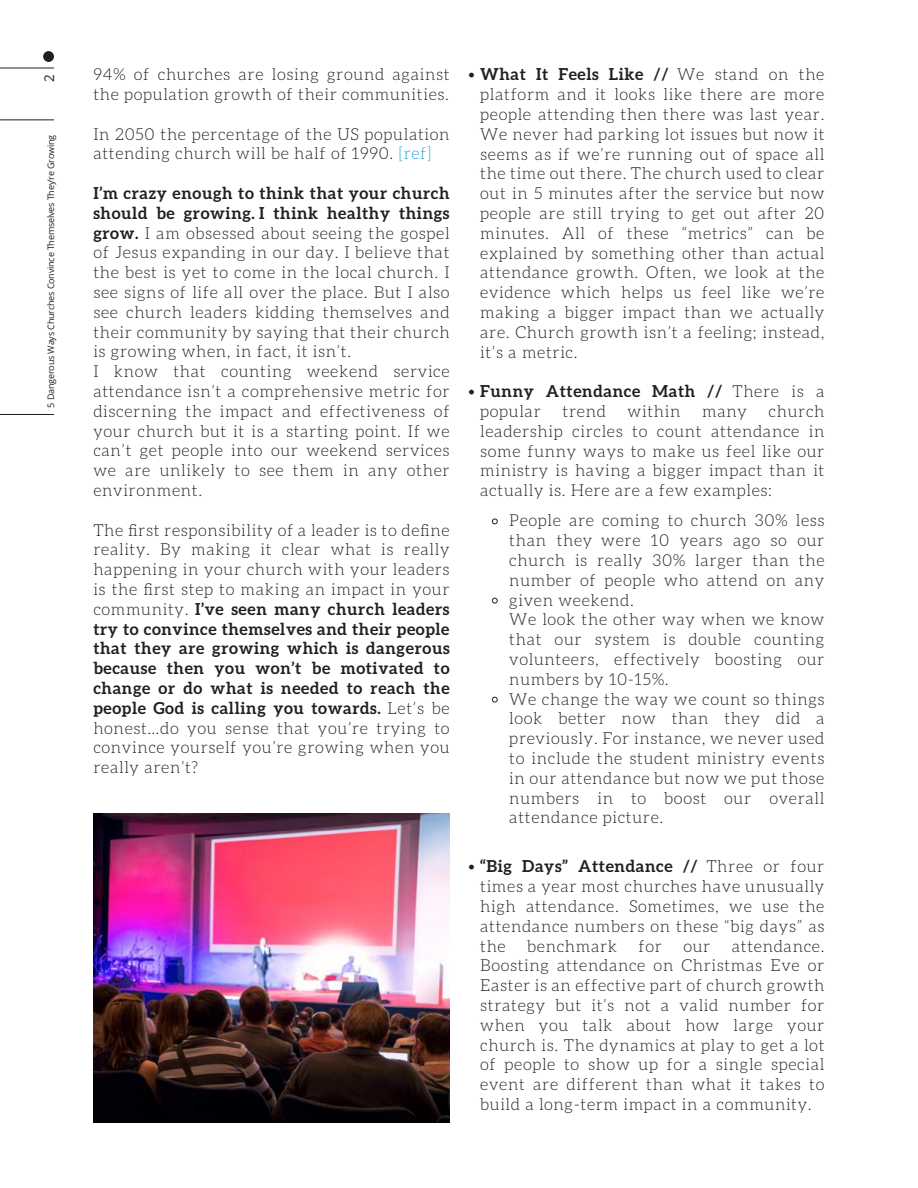
<style>
.page{position:relative;width:918px;height:1188px;background:#fff}
.page>*{position:absolute;margin:0;border:0;box-sizing:border-box;transform-origin:0 0}
.t1{font:300 16.5px/19.8px "Aleo";letter-spacing:.04em;color:#231f20;text-align:justify}
.t2{font:700 16.5px/19.8px "Aleo";letter-spacing:.04em;color:#231f20}
.t3{font:13.5px "Open Sans";color:#231f20}
.t4{font:9px "Open Sans";letter-spacing:-.02em;color:#231f20}
.s1{color:#26a4db}
.s2{font-weight:700}
.s3{font-weight:300}
</style>
<div class="page">
<svg style="left:491px;top:518px;width:7px;height:7px"></svg>
<svg style="left:491px;top:597px;width:7px;height:7px"></svg>
<svg style="left:491px;top:696px;width:7px;height:7px"></svg>
<hr style="left:0;top:120px;width:54px;height:1px;background:#231f20">
<hr style="left:0;top:68px;width:54px;height:1px;background:#231f20">
<hr style="left:0;top:414px;width:54px;height:1px;background:#231f20">
<div style="left:43px;top:51px;width:11px;height:11px;background:#231f20;border-radius:50%"></div>
<img style="left:93px;top:814px;width:357px;height:309px">
<p class="t3" style="left:40px;top:82px;width:9px;rotate:-90deg">2</p>
<p class="t4" style="left:45px;top:408px;width:274px;rotate:-90deg">5 Dangerous Ways Churches Convince Themselves They’re Growing</p>
<p class="t1" style="left:93px;top:64px;width:358px">94% of churches are losing ground against the population growth of their communities.</p>
<p class="t1" style="left:93px;top:124px;width:358px">In 2050 the percentage of the US population attending church will be half of 1990. <span class="s1">[ref]</span></p>
<p class="t1" style="left:93px;top:183px;width:358px;text-align:left"><span class="s2">I’m crazy enough to think that your church should be growing. I think healthy things grow.</span> I am obsessed about seeing the gospel of Jesus expanding in our day. I believe that the best is yet to come in the local church. I see signs of life all over the place. But I also see church leaders kidding themselves and their community by saying that their church is growing when, in fact, it isn’t.<br>I know that counting weekend service attendance isn’t a comprehensive metric for discerning the impact and effectiveness of your church but it is a starting point. If we can’t get people into our weekend services we are unlikely to see them in any other environment.</p>
<p class="t1" style="left:93px;top:520px;width:358px">The first responsibility of a leader is to define reality. By making it clear what is really happening in your church with your leaders is the first step to making an impact in your community. <span class="s2">I’ve seen many church leaders try to convince themselves and their people that they are growing which is dangerous because then you won’t be motivated to change or do what is needed to reach the people God is calling you towards.</span> Let’s be honest…do you sense that you’re trying to convince yourself you’re growing when you really aren’t?</p>
<p class="t1" style="left:480px;top:65px;width:346px;text-indent:-12px">• <span class="s2">What It Feels Like //</span> We stand on the platform and it looks like there are more people attending then there was last year.<br>We never had parking lot issues but now it seems as if we’re running out of space all the time out there. The church used to clear out in 5 minutes after the service but now people are still trying to get out after 20 minutes. All of these “metrics” can be explained by something other than actual attendance growth. Often, we look at the evidence which helps us feel like we’re making a bigger impact than we actually are. Church growth isn’t a feeling; instead, it’s a metric.</p>
<p class="t2" style="left:480px;top:381px;width:346px;text-indent:-12px"><span class="s3">•</span> Funny Attendance Math // <span class="s3">There is a popular</span></p>
<p class="t1" style="left:563px;top:401px;width:45px">trend</p>
<p class="t1" style="left:628px;top:401px;width:54px">within</p>
<p class="t1" style="left:702px;top:401px;width:46px">many</p>
<p class="t1" style="left:480px;top:401px;width:346px;text-indent:288px">church leadership circles to count attendance in some funny ways to make us feel like our ministry is having a bigger impact than it actually is. Here are a few examples:</p>
<p class="t1" style="left:509px;top:511px;width:317px;text-align:left">People are coming to church 30% less than they were 10 years ago so our church is really 30% larger than the number of people who attend on any given weekend.<br>We look the other way when we know that our system is double counting volunteers, effectively boosting our numbers by 10-15%.<br>We change the way we count so things look better now than they did a previously. For instance, we never used to include the student ministry events in our attendance but now we put those numbers in to boost our overall attendance picture.</p>
<p class="t1" style="left:480px;top:857px;width:346px;text-indent:-12px">• <span class="s2">“Big Days” Attendance //</span> Three or four times a year most churches have unusually high attendance. Sometimes, we use the attendance numbers on these “big days” as the</p>
<p class="t1" style="left:480px;top:936px;width:346px;text-indent:252px">attendance.<br>Boosting attendance on Christmas Eve or Easter is an effective part of church growth strategy but it’s not a valid number for when you talk about how large your church is. The dynamics at play to get a lot of people to show up for a single special event are different than what it takes to build a long-term impact in a community.</p>
<p class="t1" style="left:527px;top:936px;width:92px">benchmark</p>
<p class="t1" style="left:639px;top:936px;width:25px">for</p>
<p class="t1" style="left:683px;top:936px;width:29px">our</p>
</div>
